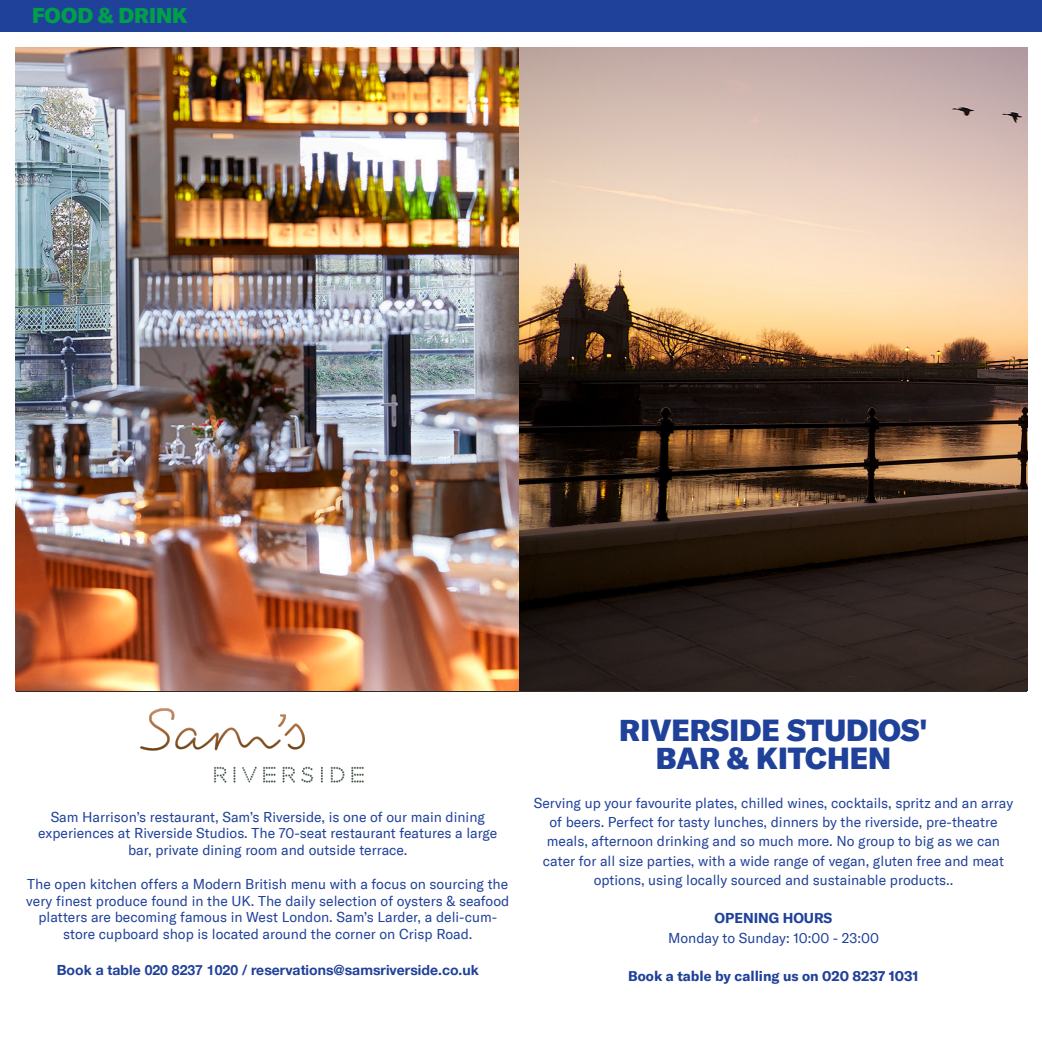
<style>
.page{position:relative;width:1042px;height:1042px;background:#fff}
.page>*{position:absolute;margin:0;border:0;box-sizing:border-box;transform-origin:0 0}
.t1{font:900 29.75px "GT America";color:#20419a}
.t2{font:900 21px "GT America";color:#009f49}
.t3{font:14px/16.8px "GT America";color:#20419a;text-align:center}
.t4{font:700 14px "Helvetica Neue";color:#20419a}
.t5{font:700 14px "GT America";color:#20419a}
</style>
<div class="page">
<img style="left:141px;top:708px;width:222px;height:75px">
<hr style="left:16px;top:690px;width:504px;height:2px;background:#231f20">
<hr style="left:520px;top:690px;width:507px;height:2px;background:#231f20">
<img style="left:16px;top:47px;width:1011px;height:643px">
<div style="left:0;top:0;width:1042px;height:31px;background:#20419a"></div>
<p class="t2" style="left:32px;top:2px;width:157px">FOOD &amp; DRINK</p>
<p class="t3" style="left:38px;top:808px;width:461px">Sam Harrison’s restaurant, Sam’s Riverside, is one of our main dining experiences at Riverside Studios. The 70-seat restaurant features a large bar, private dining room and outside terrace.</p>
<p class="t3" style="left:26px;top:875px;width:484px">The open kitchen offers a Modern British menu with a focus on sourcing the very finest produce found in the UK. The daily selection of oysters &amp; seafood platters are becoming famous in West London. Sam’s Larder, a deli-cum&shy;store cupboard shop is located around the corner on Crisp Road.</p>
<p class="t4" style="left:57px;top:959px;width:423px">Book a table 020 8237 1020 / reservations@samsriverside.co.uk</p>
<p class="t1" style="left:619px;top:711px;width:310px">RIVERSIDE STUDIOS'</p>
<p class="t1" style="left:656px;top:739px;width:237px">BAR &amp; KITCHEN</p>
<p class="t3" style="left:534px;top:793px;width:481px;line-height:19.2px">Serving up your favourite plates, chilled wines, cocktails, spritz and an array of beers. Perfect for tasty lunches, dinners by the riverside, pre-theatre meals, afternoon drinking and so much more. No group to big as we can cater for all size parties, with a wide range of vegan, gluten free and meat options, using locally sourced and sustainable products..</p>
<p class="t5" style="left:714px;top:910px;width:119px">OPENING HOURS</p>
<p class="t3" style="left:668px;top:929px;width:212px">Monday to Sunday: 10:00 - 23:00</p>
<p class="t5" style="left:628px;top:967px;width:292px">Book a table by calling us on 020 8237 1031</p>
</div>
